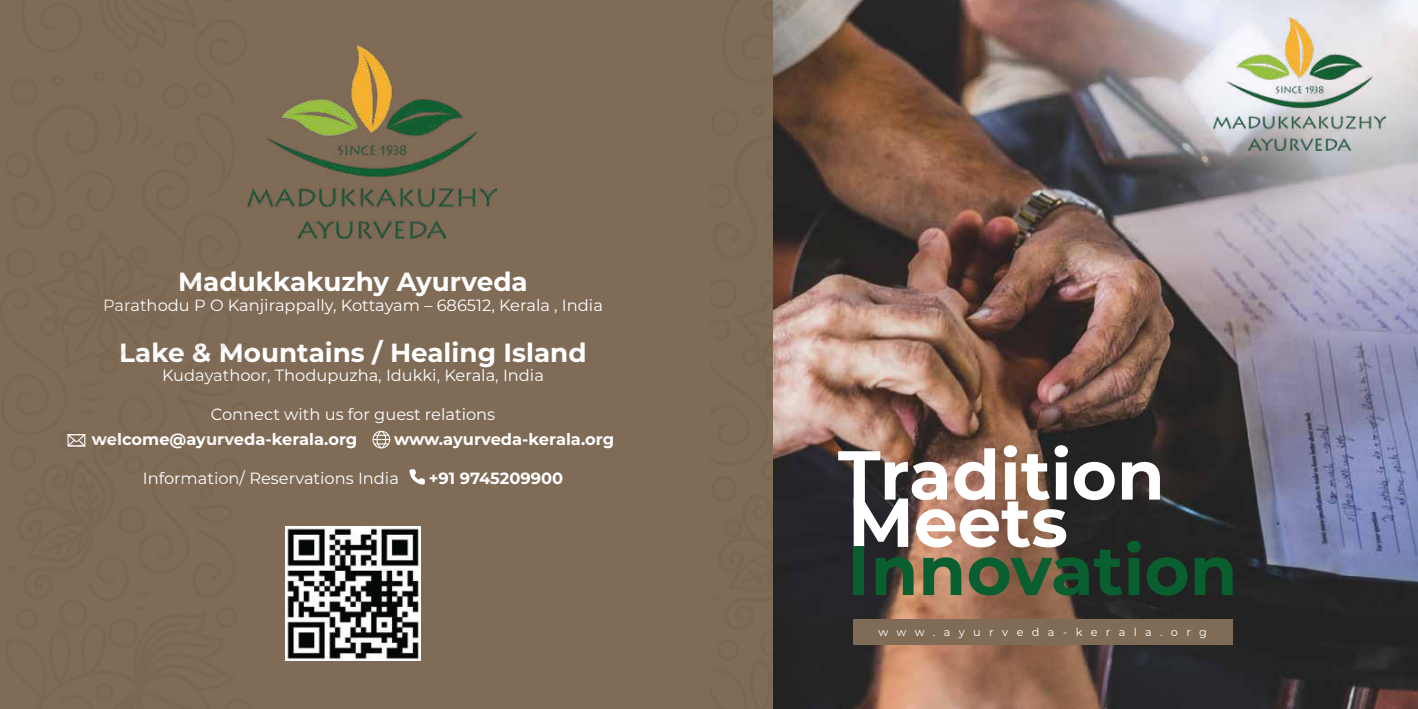
<style>
.page{position:relative;width:1418px;height:709px;background:#fff}
.page>*{position:absolute;margin:0;border:0;box-sizing:border-box;transform-origin:0 0}
.t1{font:700 26.25px "Montserrat";color:#fff}
.t2{font:16.25px "Montserrat";color:#fff}
.t3{font:700 16.25px "Montserrat";color:#fff}
.t4{font:11.25px "Montserrat";letter-spacing:.75em;color:#fff}
</style>
<div class="page">
<img style="left:772px;top:0;width:645px;height:709px">
<svg style="left:1073px;top:462px;width:41px;height:38px"></svg>
<svg style="left:1121px;top:462px;width:38px;height:37px"></svg>
<svg style="left:838px;top:445px;width:229px;height:102px"></svg>
<div style="left:853px;top:546px;width:11px;height:49px;background:#0a5f31"></div>
<svg style="left:875px;top:557px;width:38px;height:38px"></svg>
<svg style="left:923px;top:557px;width:38px;height:38px"></svg>
<svg style="left:968px;top:557px;width:120px;height:38px;background:#3f5d3a"></svg>
<svg style="left:1094px;top:540px;width:46px;height:55px;background:#163f29"></svg>
<svg style="left:1146px;top:557px;width:41px;height:38px;background:#13462b"></svg>
<svg style="left:1194px;top:557px;width:38px;height:38px"></svg>
<div style="left:852px;top:619px;width:380px;height:25px;background:#806b57"></div>
<img style="left:1213px;top:17px;width:172px;height:133px">
<div style="left:709px;top:0;width:63px;height:709px;background:#806b57"></div>
<div style="left:0;top:0;width:709px;height:709px;background:#806b57"></div>
<img style="left:286px;top:526px;width:134px;height:134px">
<svg style="left:409px;top:469px;width:16px;height:15px"></svg>
<svg style="left:372px;top:431px;width:18px;height:17px"></svg>
<img style="left:248px;top:45px;width:249px;height:193px">
<h1 class="t1" style="left:178px;top:263px;width:351px">Madukkakuzhy Ayurveda</h1>
<p class="t2" style="left:103px;top:294px;width:501px">Parathodu P O Kanjirappally, Kottayam – 686512, Kerala , India</p>
<h1 class="t1" style="left:119px;top:333px;width:469px">Lake &amp; Mountains / Healing Island</h1>
<p class="t2" style="left:162px;top:364px;width:383px">Kudayathoor, Thodupuzha, Idukki, Kerala, India</p>
<p class="t2" style="left:211px;top:403px;width:286px">Connect with us for guest relations</p>
<p class="t3" style="left:92px;top:427px;width:267px">welcome@ayurveda-kerala.org</p>
<p class="t3" style="left:394px;top:427px;width:221px">www.ayurveda-kerala.org</p>
<p class="t2" style="left:143px;top:467px;width:258px">Information/ Reservations India</p>
<p class="t3" style="left:429px;top:466px;width:136px">+91 9745209900</p>
<p class="t4" style="left:878px;top:624px;width:330px">www.ayurveda-kerala.org</p>
</div>
